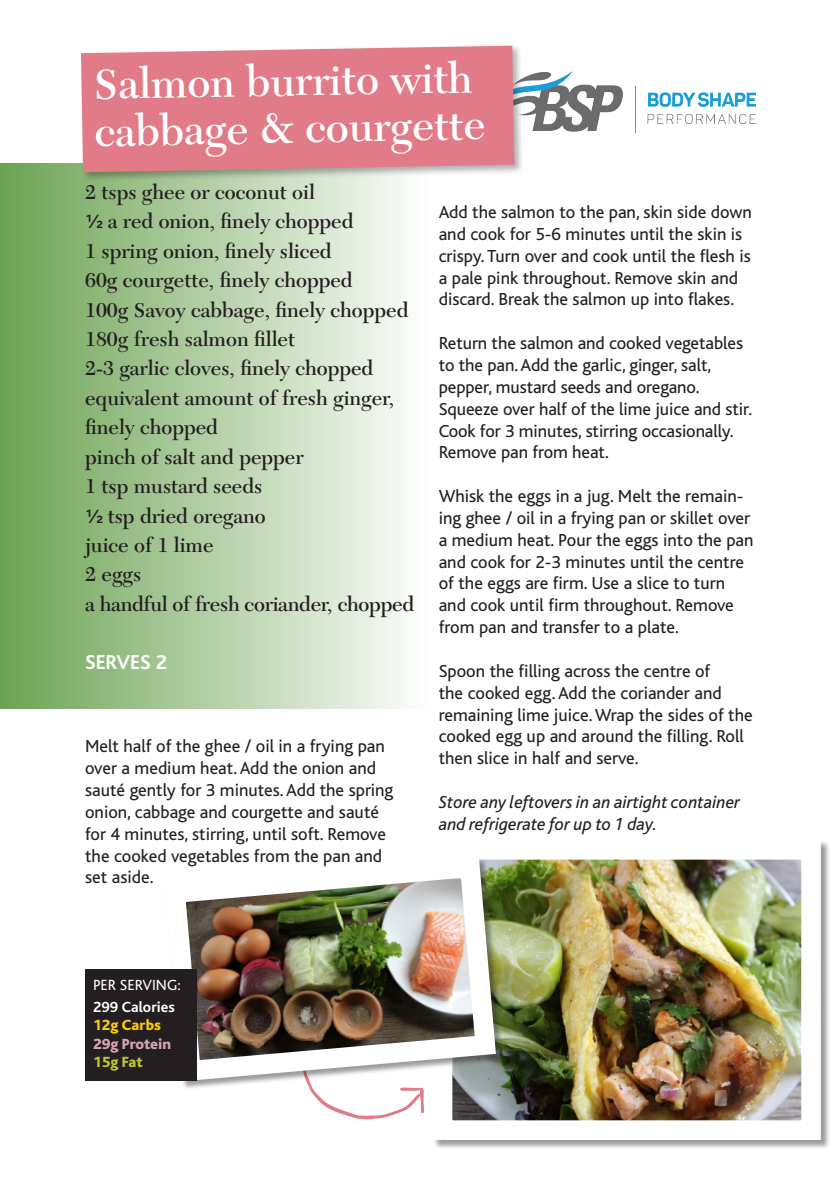
<style>
.page{position:relative;width:840px;height:1191px;background:#fff}
.page>*{position:absolute;margin:0;border:0;box-sizing:border-box;transform-origin:0 0}
.t1{font:600 43.8px/47.2px "New Caledonia";color:#fff}
.t2{font:600 21px/29.4px "New Caledonia";color:#231f20}
.t3{font:700 21px "Bliss";color:#fff}
.t4{font:18.2px/21.8px "Bliss";color:#231f20}
.t5{font:italic 18.2px/21.8px "Bliss";color:#231f20}
.t6{font:15.4px "Bliss";color:#fff}
.t7{font:700 15.4px "Bliss";color:#fff}
.t8{font:800 15.4px "Bliss";color:#d8a5b3}
.t9{font:800 15.4px "Bliss";color:#fbca0c}
.t10{font:800 15.4px "Bliss";color:#bcc431}
.s1{font-family:"Effra";font-weight:400}
</style>
<div class="page">
<img style="left:524px;top:71px;width:231px;height:61px">
<div style="left:0;top:163px;width:426px;height:546px;background:linear-gradient(to right,#6ca253,#fcfdfc)"></div>
<div style="left:79px;top:43px;width:445px;height:139px;background:#231f20;opacity:.35"></div>
<div style="left:81px;top:46px;width:433px;height:126px;background:#e07b87"></div>
<div style="left:432px;top:840px;width:397px;height:309px;background:#231f20;opacity:.45"></div>
<img style="left:453px;top:861px;width:346px;height:258px">
<svg style="left:311px;top:1092px;width:113px;height:28px"></svg>
<img style="left:183px;top:846px;width:323px;height:246px">
<div style="left:85px;top:969px;width:111px;height:112px;background:#231f20"></div>
<p class="t1" style="left:94px;top:61px;width:392px;rotate:-1deg">Salmon burrito with cabbage &amp; courgette</p>
<p class="t2" style="left:85px;top:178px;width:231px">2 tsps ghee or coconut oil</p>
<p class="t2" style="left:85px;top:207px;width:270px"><span class="s1">1/2</span> a red onion, finely chopped</p>
<p class="t2" style="left:85px;top:236px;width:248px">1 spring onion, finely sliced</p>
<p class="t2" style="left:85px;top:266px;width:269px">60g courgette, finely chopped</p>
<p class="t2" style="left:85px;top:295px;width:324px">100g Savoy cabbage, finely chopped</p>
<p class="t2" style="left:85px;top:325px;width:211px">180g fresh salmon fillet</p>
<p class="t2" style="left:85px;top:354px;width:289px">2-3 garlic cloves, finely chopped</p>
<p class="t2" style="left:85px;top:383px;width:310px">equivalent amount of fresh ginger, finely chopped</p>
<p class="t2" style="left:85px;top:442px;width:220px">pinch of salt and pepper</p>
<p class="t2" style="left:85px;top:472px;width:178px">1 tsp mustard seeds</p>
<p class="t2" style="left:85px;top:501px;width:182px"><span class="s1">1/2</span> tsp dried oregano</p>
<p class="t2" style="left:85px;top:530px;width:130px">juice of 1 lime</p>
<p class="t2" style="left:85px;top:560px;width:58px">2 eggs</p>
<p class="t2" style="left:85px;top:589px;width:330px">a handful of fresh coriander, chopped</p>
<p class="t3" style="left:85px;top:651px;width:84px">SERVES 2</p>
<p class="t4" style="left:85px;top:736px;width:309px">Melt half of the ghee / oil in a frying pan over a medium heat. Add the onion and sauté gently for 3 minutes. Add the spring onion, cabbage and courgette and sauté for 4 minutes, stirring, until soft. Remove the cooked vegetables from the pan and set aside.</p>
<p class="t4" style="left:438px;top:201px;width:314px">Add the salmon to the pan, skin side down and cook for 5-6 minutes until the skin is crispy. Turn over and cook until the flesh is a pale pink throughout. Remove skin and discard. Break the salmon up into flakes.</p>
<p class="t4" style="left:438px;top:333px;width:315px">Return the salmon and cooked vegetables to the pan. Add the garlic, ginger, salt, pepper, mustard seeds and oregano.<br>Squeeze over half of the lime juice and stir.<br>Cook for 3 minutes, stirring occasionally.<br>Remove pan from heat.</p>
<p class="t4" style="left:438px;top:485px;width:316px">Whisk the eggs in a jug. Melt the remain&shy;ing ghee / oil in a frying pan or skillet over a medium heat. Pour the eggs into the pan and cook for 2-3 minutes until the centre of the eggs are firm. Use a slice to turn and cook until firm throughout. Remove from pan and transfer to a plate.</p>
<p class="t4" style="left:438px;top:660px;width:315px">Spoon the filling across the centre of<br>the cooked egg. Add the coriander and remaining lime juice.Wrap the sides of the cooked egg up and around the filling. Roll then slice in half and serve.</p>
<p class="t5" style="left:438px;top:791px;width:303px">Store any leftovers in an airtight container and refrigerate for up to 1 day.</p>
<p class="t6" style="left:93px;top:976px;width:89px">PER SERVING:</p>
<p class="t7" style="left:93px;top:999px;width:83px">299 Calories</p>
<p class="t9" style="left:93px;top:1017px;width:69px">12g Carbs</p>
<p class="t8" style="left:93px;top:1036px;width:80px">29g Protein</p>
<p class="t10" style="left:93px;top:1054px;width:51px">15g Fat</p>
</div>
